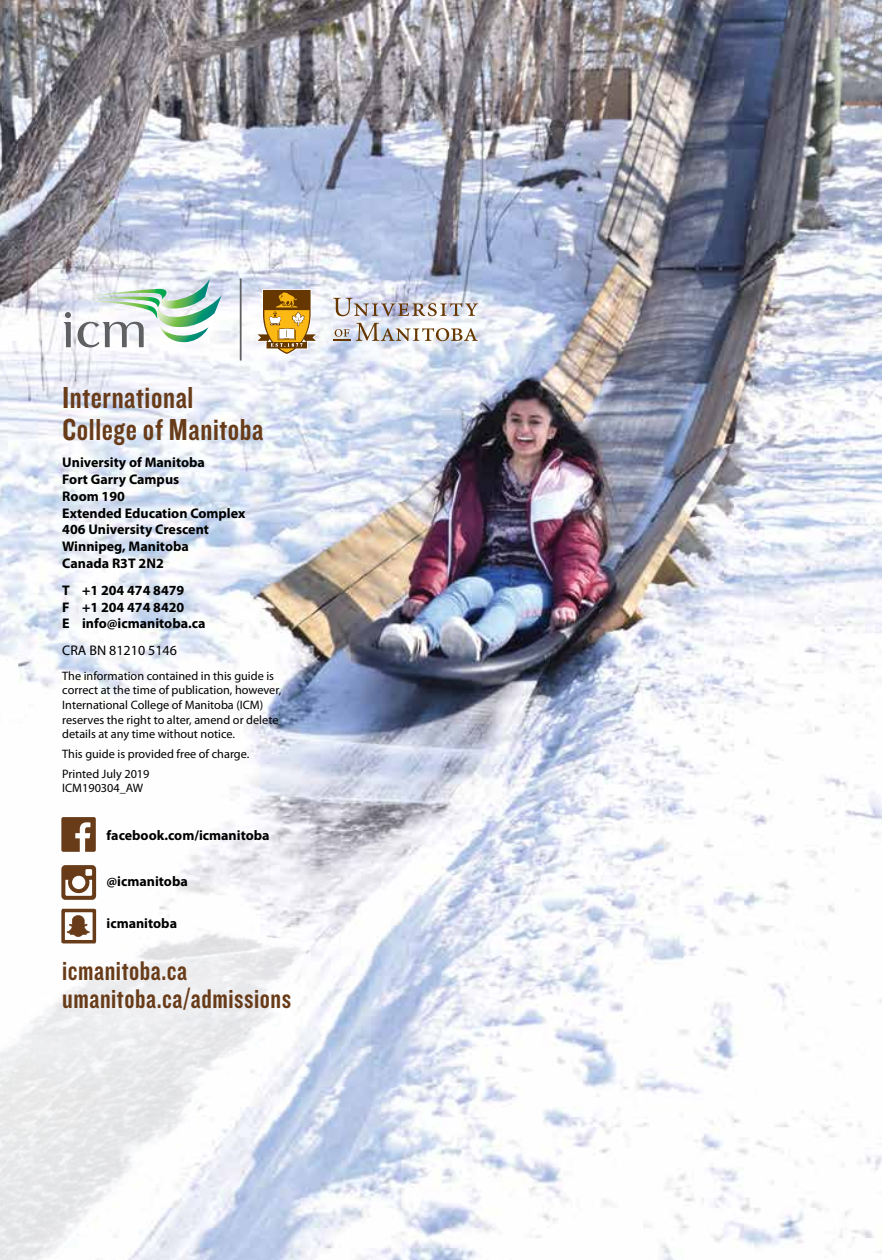
<style>
.page{position:relative;width:882px;height:1260px;background:#fff}
.page>*{position:absolute;margin:0;border:0;box-sizing:border-box;transform-origin:0 0}
.t1{font:31.5px/31.5px "Knockout HTF49 Liteweight";letter-spacing:.02em;color:#683b19}
.t2{font:28px/28px "Knockout HTF49 Liteweight";letter-spacing:.02em;color:#683b19}
.t3{font:700 14px/16.8px "Myriad Pro";color:#000}
.t4{font:14px "Myriad Pro";color:#000}
.t5{font:12.25px/14.7px "Myriad Pro";color:#000}
</style>
<div class="page">
<img style="left:0;top:0;width:882px;height:1260px">
<svg style="left:0;top:919px;width:310px;height:341px"></svg>
<svg style="left:61px;top:817px;width:35px;height:35px"></svg>
<svg style="left:67px;top:915px;width:23px;height:22px"></svg>
<div style="left:61px;top:909px;width:35px;height:34px;border:4px solid #683b19"></div>
<hr style="left:240px;top:278px;width:2px;height:83px;background:#5f6062">
<svg style="left:63px;top:312px;width:8px;height:35px"></svg>
<svg style="left:78px;top:278px;width:144px;height:69px"></svg>
<svg style="left:333px;top:298px;width:145px;height:18px;background:#c1babc"></svg>
<svg style="left:333px;top:323px;width:145px;height:18px"></svg>
<svg style="left:255px;top:289px;width:63px;height:66px"></svg>
<svg style="left:61px;top:865px;width:35px;height:35px"></svg>
<h1 class="t1" style="left:63px;top:383px;width:203px">International<br>College of Manitoba</h1>
<p class="t3" style="left:62px;top:454px;width:185px">University of Manitoba<br>Fort Garry Campus<br>Room 190<br>Extended Education Complex<br>406 University Crescent<br>Winnipeg, Manitoba<br>Canada R3T 2N2</p>
<p class="t3" style="left:62px;top:581px;width:145px">T +1 204 474 8479<br>F +1 204 474 8420<br>E info@icmanitoba.ca</p>
<p class="t4" style="left:62px;top:642px;width:116px">CRA BN 81210 5146</p>
<p class="t5" style="left:62px;top:668px;width:221px">The information contained in this guide is correct at the time of publication, however, International College of Manitoba (ICM) reserves the right to alter, amend or delete details at any time without notice.</p>
<p class="t5" style="left:62px;top:744px;width:189px;line-height:19.6px">This guide is provided free of charge.<br>Printed July 2019</p>
<p class="t5" style="left:62px;top:781px;width:82px">ICM190304_AW</p>
<p class="t3" style="left:107px;top:827px;width:165px">facebook.com/icmanitoba</p>
<p class="t3" style="left:107px;top:872px;width:83px">@icmanitoba</p>
<p class="t3" style="left:107px;top:915px;width:72px">icmanitoba</p>
<h2 class="t2" style="left:62px;top:958px;width:230px">icmanitoba.ca umanitoba.ca/admissions</h2>
</div>
